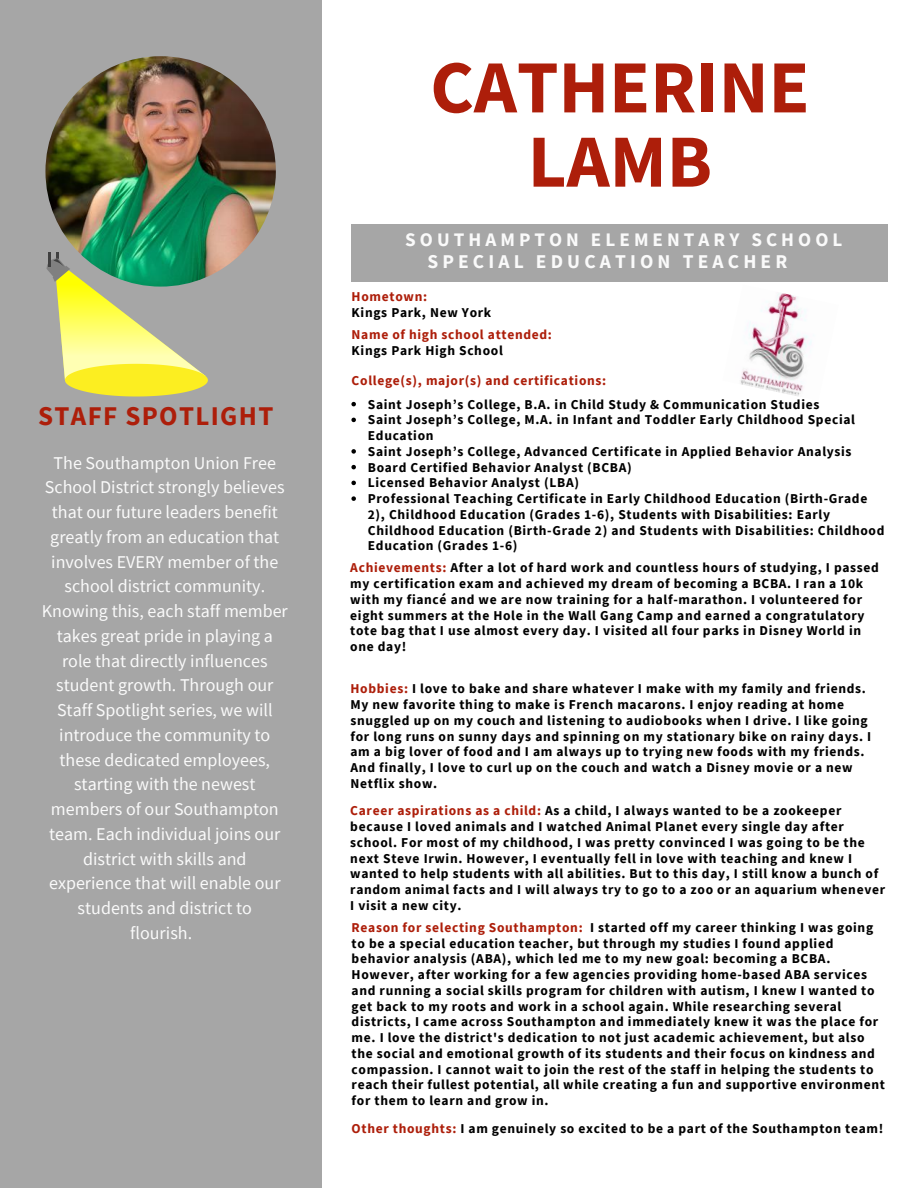
<style>
.page{position:relative;width:918px;height:1188px;background:#fff}
.page>*{position:absolute;margin:0;border:0;box-sizing:border-box;transform-origin:0 0}
.t1{font:700 75px/74.2px "Source Sans Pro";color:#ad1e0a;text-align:center}
.t2{font:700 27px "Source Sans Pro";letter-spacing:.05em;color:#ad1e0a}
.t3{font:700 19.5px "Source Sans Pro";letter-spacing:.21em;color:#fafafa}
.t4{font:700 19.2px "Source Sans Pro";letter-spacing:.21em;color:#fafafa}
.t5{font:18px/24.8px "Source Sans Pro";color:#fafafa;text-align:center}
.t6{font:700 13.5px/15.8px "Source Sans Pro";letter-spacing:.05em;color:#000}
.t7{font:700 13.5px "Source Sans Pro";letter-spacing:.05em;color:#ad1e0a}
.s1{color:#ad1e0a}
</style>
<div class="page">
<div style="left:352px;top:225px;width:536px;height:57px;background:#a6a6a6"></div>
<div style="left:0;top:0;width:322px;height:1188px;background:#a6a6a6"></div>
<img style="left:45px;top:56px;width:231px;height:231px;border-radius:50%">
<img style="left:740px;top:293px;width:72px;height:103px">
<hr style="left:56px;top:252px;width:3px;height:15px;background:#404040">
<hr style="left:48px;top:252px;width:3px;height:15px;background:#404040">
<svg style="left:46px;top:257px;width:162px;height:139px"></svg>
<svg style="left:351px;top:402px;width:5px;height:4px"></svg>
<svg style="left:351px;top:418px;width:5px;height:4px"></svg>
<svg style="left:351px;top:449px;width:5px;height:5px"></svg>
<svg style="left:351px;top:465px;width:5px;height:4px"></svg>
<svg style="left:351px;top:481px;width:5px;height:4px"></svg>
<svg style="left:351px;top:496px;width:5px;height:5px"></svg>
<h2 class="t2" style="left:38px;top:398px;width:237px">STAFF SPOTLIGHT</h2>
<p class="t5" style="left:42px;top:450px;width:248px">The Southampton Union Free<br>School District strongly believes that our future leaders benefit greatly from an education that involves EVERY member of the school district community.<br>Knowing this, each staff member takes great pride in playing a role that directly influences student growth. Through our<br>Staff Spotlight series, we will introduce the community to these dedicated employees, starting with the newest members of our Southampton team. Each individual joins our district with skills and experience that will enable our students and district to<br>flourish.</p>
<h1 class="t1" style="left:430px;top:49px;width:381px">CATHERINE<br>LAMB</h1>
<h3 class="t4" style="left:405px;top:227px;width:439px">SOUTHAMPTON ELEMENTARY SCHOOL</h3>
<h3 class="t3" style="left:427px;top:249px;width:361px">SPECIAL EDUCATION TEACHER</h3>
<p class="t7" style="left:352px;top:288px;width:77px">Hometown:</p>
<p class="t6" style="left:352px;top:305px;width:141px">Kings Park, New York</p>
<p class="t7" style="left:352px;top:326px;width:202px">Name of high school attended:</p>
<p class="t6" style="left:352px;top:343px;width:153px">Kings Park High School</p>
<p class="t7" style="left:352px;top:372px;width:256px">College(s), major(s) and certifications:</p>
<p class="t6" style="left:368px;top:396px;width:518px">Saint Joseph’s College, B.A. in Child Study &amp; Communication Studies<br>Saint Joseph’s College, M.A. in Infant and Toddler Early Childhood Special Education<br>Saint Joseph’s College, Advanced Certificate in Applied Behavior Analysis Board Certified Behavior Analyst (BCBA)<br>Licensed Behavior Analyst (LBA)<br>Professional Teaching Certificate in Early Childhood Education (Birth-Grade 2), Childhood Education (Grades 1-6), Students with Disabilities: Early Childhood Education (Birth-Grade 2) and Students with Disabilities: Childhood Education (Grades 1-6)</p>
<p class="t6" style="left:350px;top:560px;width:530px"><span class="s1">Achievements:</span> After a lot of hard work and countless hours of studying, I passed my certification exam and achieved my dream of becoming a BCBA. I ran a 10k with my fiancé and we are now training for a half-marathon. I volunteered for eight summers at the Hole in the Wall Gang Camp and earned a congratulatory tote bag that I use almost every day. I visited all four parks in Disney World in one day!</p>
<p class="t6" style="left:351px;top:681px;width:522px"><span class="s1">Hobbies:</span> I love to bake and share whatever I make with my family and friends.<br>My new favorite thing to make is French macarons. I enjoy reading at home snuggled up on my couch and listening to audiobooks when I drive. I like going for long runs on sunny days and spinning on my stationary bike on rainy days. I am a big lover of food and I am always up to trying new foods with my friends.<br>And finally, I love to curl up on the couch and watch a Disney movie or a new Netflix show.</p>
<p class="t6" style="left:350px;top:803px;width:536px"><span class="s1">Career aspirations as a child:</span> As a child, I always wanted to be a zookeeper because I loved animals and I watched Animal Planet every single day after school. For most of my childhood, I was pretty convinced I was going to be the next Steve Irwin. However, I eventually fell in love with teaching and knew I wanted to help students with all abilities. But to this day, I still know a bunch of random animal facts and I will always try to go to a zoo or an aquarium whenever I visit a new city.</p>
<p class="t6" style="left:352px;top:919px;width:535px"><span class="s1">Reason for selecting Southampton:</span> I started off my career thinking I was going to be a special education teacher, but through my studies I found applied behavior analysis (ABA), which led me to my new goal: becoming a BCBA.<br>However, after working for a few agencies providing home-based ABA services and running a social skills program for children with autism, I knew I wanted to get back to my roots and work in a school again. While researching several districts, I came across Southampton and immediately knew it was the place for me. I love the district's dedication to not just academic achievement, but also the social and emotional growth of its students and their focus on kindness and compassion. I cannot wait to join the rest of the staff in helping the students to reach their fullest potential, all while creating a fun and supportive environment for them to learn and grow in.</p>
<p class="t6" style="left:352px;top:1120px;width:533px"><span class="s1">Other thoughts:</span> I am genuinely so excited to be a part of the Southampton team!</p>
</div>
